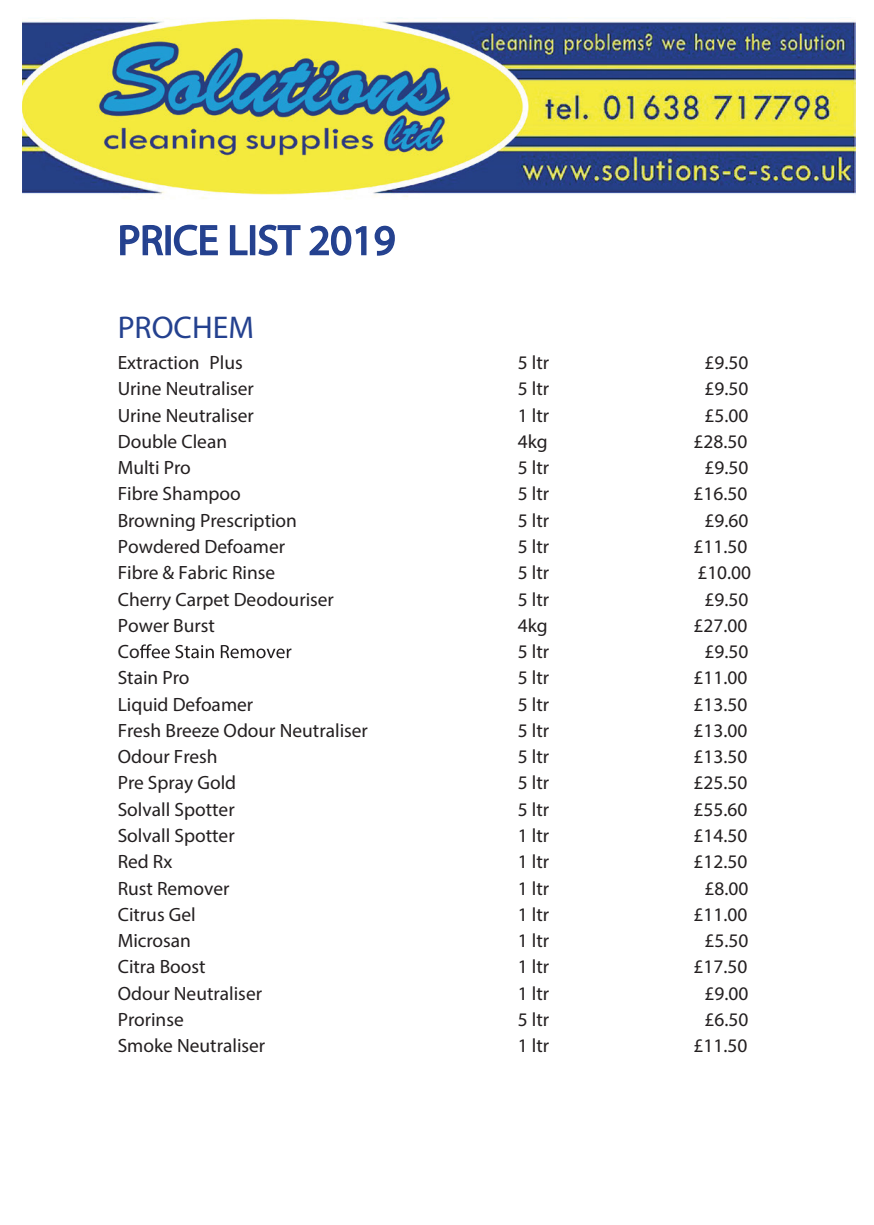
<style>
.page{position:relative;width:874px;height:1225px;background:#fff}
.page>*{position:absolute;margin:0;border:0;box-sizing:border-box;transform-origin:0 0}
.t1{font:700 expanded 42px "Helvetica Neue";color:#24418f}
.t2{font:700 31.6px "Helvetica Neue";color:#24418f}
.t3{font:19.2px "Helvetica Neue";color:#231f20}
</style>
<div class="page">
<img style="left:22px;top:17px;width:833px;height:182px">
<svg style="left:120px;top:225px;width:44px;height:31px"></svg>
<div style="left:165px;top:225px;width:6px;height:30px;border:2px solid #24418f"></div>
<svg style="left:173px;top:224px;width:45px;height:32px"></svg>
<svg style="left:229px;top:225px;width:19px;height:31px"></svg>
<div style="left:250px;top:225px;width:5px;height:30px;border:2px solid #24418f"></div>
<svg style="left:258px;top:224px;width:43px;height:32px"></svg>
<svg style="left:309px;top:225px;width:58px;height:31px"></svg>
<svg style="left:374px;top:225px;width:21px;height:31px"></svg>
<svg style="left:140px;top:644px;width:151px;height:14px"></svg>
<h1 class="t1" style="left:118px;top:214px;width:279px">PRICE LIST 2019</h1>
<h2 class="t2" style="left:118px;top:307px;width:138px">PROCHEM</h2>
<p class="t3" style="left:118px;top:351px;width:126px">Extraction Plus</p>
<p class="t3" style="left:517px;top:351px;width:33px">5 ltr</p>
<p class="t3" style="left:704px;top:351px;width:45px">£9.50</p>
<p class="t3" style="left:118px;top:377px;width:138px">Urine Neutraliser</p>
<p class="t3" style="left:517px;top:377px;width:33px">5 ltr</p>
<p class="t3" style="left:704px;top:377px;width:45px">£9.50</p>
<p class="t3" style="left:118px;top:403px;width:138px">Urine Neutraliser</p>
<p class="t3" style="left:517px;top:403px;width:33px">1 ltr</p>
<p class="t3" style="left:704px;top:403px;width:45px">£5.00</p>
<p class="t3" style="left:118px;top:429px;width:111px">Double Clean</p>
<p class="t3" style="left:517px;top:429px;width:31px">4kg</p>
<p class="t3" style="left:693px;top:429px;width:55px">£28.50</p>
<p class="t3" style="left:118px;top:456px;width:74px">Multi Pro</p>
<p class="t3" style="left:517px;top:456px;width:33px">5 ltr</p>
<p class="t3" style="left:704px;top:456px;width:45px">£9.50</p>
<p class="t3" style="left:118px;top:482px;width:125px">Fibre Shampoo</p>
<p class="t3" style="left:517px;top:482px;width:33px">5 ltr</p>
<p class="t3" style="left:693px;top:482px;width:55px">£16.50</p>
<p class="t3" style="left:118px;top:508px;width:181px">Browning Prescription</p>
<p class="t3" style="left:517px;top:508px;width:33px">5 ltr</p>
<p class="t3" style="left:704px;top:508px;width:45px">£9.60</p>
<p class="t3" style="left:118px;top:535px;width:169px">Powdered Defoamer</p>
<p class="t3" style="left:517px;top:535px;width:33px">5 ltr</p>
<p class="t3" style="left:693px;top:535px;width:55px">£11.50</p>
<p class="t3" style="left:118px;top:561px;width:159px">Fibre &amp; Fabric Rinse</p>
<p class="t3" style="left:517px;top:561px;width:33px">5 ltr</p>
<p class="t3" style="left:697px;top:561px;width:55px">£10.00</p>
<p class="t3" style="left:118px;top:587px;width:218px">Cherry Carpet Deodouriser</p>
<p class="t3" style="left:517px;top:587px;width:33px">5 ltr</p>
<p class="t3" style="left:704px;top:587px;width:45px">£9.50</p>
<p class="t3" style="left:118px;top:613px;width:99px">Power Burst</p>
<p class="t3" style="left:517px;top:613px;width:31px">4kg</p>
<p class="t3" style="left:693px;top:613px;width:55px">£27.00</p>
<p class="t3" style="left:118px;top:640px;width:23px">Co</p>
<p class="t3" style="left:517px;top:640px;width:33px">5 ltr</p>
<p class="t3" style="left:704px;top:640px;width:45px">£9.50</p>
<p class="t3" style="left:118px;top:666px;width:73px">Stain Pro</p>
<p class="t3" style="left:517px;top:666px;width:33px">5 ltr</p>
<p class="t3" style="left:693px;top:666px;width:55px">£11.00</p>
<p class="t3" style="left:118px;top:692px;width:137px">Liquid Defoamer</p>
<p class="t3" style="left:517px;top:692px;width:33px">5 ltr</p>
<p class="t3" style="left:693px;top:692px;width:55px">£13.50</p>
<p class="t3" style="left:118px;top:718px;width:251px">Fresh Breeze Odour Neutraliser</p>
<p class="t3" style="left:517px;top:718px;width:33px">5 ltr</p>
<p class="t3" style="left:693px;top:718px;width:55px">£13.00</p>
<p class="t3" style="left:118px;top:745px;width:101px">Odour Fresh</p>
<p class="t3" style="left:517px;top:745px;width:33px">5 ltr</p>
<p class="t3" style="left:693px;top:745px;width:55px">£13.50</p>
<p class="t3" style="left:118px;top:771px;width:120px">Pre Spray Gold</p>
<p class="t3" style="left:517px;top:771px;width:33px">5 ltr</p>
<p class="t3" style="left:693px;top:771px;width:55px">£25.50</p>
<p class="t3" style="left:118px;top:797px;width:118px">Solvall Spotter</p>
<p class="t3" style="left:517px;top:797px;width:33px">5 ltr</p>
<p class="t3" style="left:693px;top:797px;width:55px">£55.60</p>
<p class="t3" style="left:118px;top:823px;width:118px">Solvall Spotter</p>
<p class="t3" style="left:517px;top:823px;width:33px">1 ltr</p>
<p class="t3" style="left:693px;top:823px;width:55px">£14.50</p>
<p class="t3" style="left:118px;top:850px;width:56px">Red Rx</p>
<p class="t3" style="left:517px;top:850px;width:33px">1 ltr</p>
<p class="t3" style="left:693px;top:850px;width:55px">£12.50</p>
<p class="t3" style="left:118px;top:876px;width:113px">Rust Remover</p>
<p class="t3" style="left:517px;top:876px;width:33px">1 ltr</p>
<p class="t3" style="left:704px;top:876px;width:45px">£8.00</p>
<p class="t3" style="left:118px;top:902px;width:79px">Citrus Gel</p>
<p class="t3" style="left:517px;top:902px;width:33px">1 ltr</p>
<p class="t3" style="left:693px;top:902px;width:55px">£11.00</p>
<p class="t3" style="left:118px;top:928px;width:75px">Microsan</p>
<p class="t3" style="left:517px;top:928px;width:33px">1 ltr</p>
<p class="t3" style="left:704px;top:928px;width:45px">£5.50</p>
<p class="t3" style="left:118px;top:955px;width:89px">Citra Boost</p>
<p class="t3" style="left:517px;top:955px;width:33px">1 ltr</p>
<p class="t3" style="left:693px;top:955px;width:55px">£17.50</p>
<p class="t3" style="left:118px;top:981px;width:146px">Odour Neutraliser</p>
<p class="t3" style="left:517px;top:981px;width:33px">1 ltr</p>
<p class="t3" style="left:704px;top:981px;width:45px">£9.00</p>
<p class="t3" style="left:118px;top:1007px;width:68px">Prorinse</p>
<p class="t3" style="left:517px;top:1007px;width:33px">5 ltr</p>
<p class="t3" style="left:704px;top:1007px;width:45px">£6.50</p>
<p class="t3" style="left:118px;top:1034px;width:149px">Smoke Neutraliser</p>
<p class="t3" style="left:517px;top:1034px;width:33px">1 ltr</p>
<p class="t3" style="left:693px;top:1034px;width:55px">£11.50</p>
</div>
